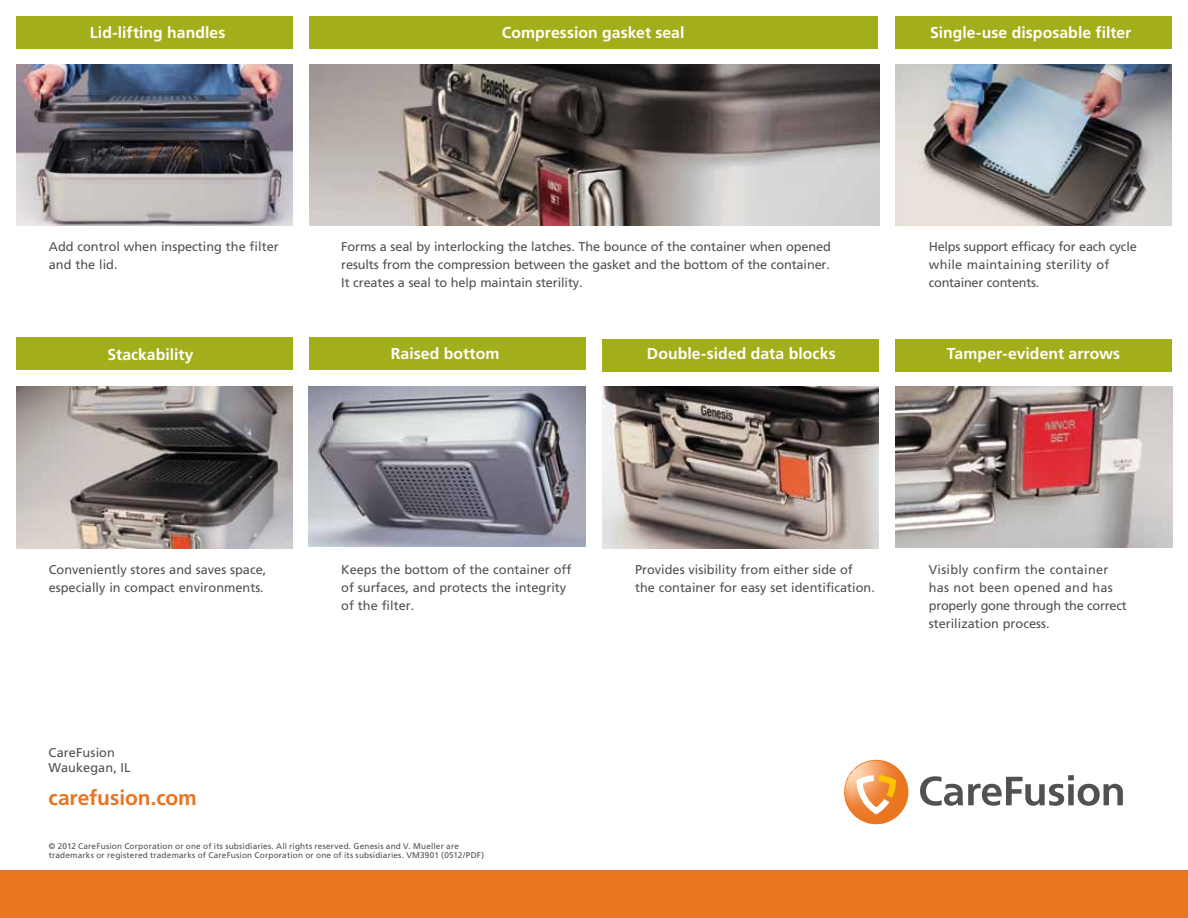
<style>
.page{position:relative;width:1188px;height:918px;background:#fff}
.page>*{position:absolute;margin:0;border:0;box-sizing:border-box;transform-origin:0 0}
.t1{font:700 21px "Frutiger";letter-spacing:-.005em;color:#ea741f}
.t2{font:700 15.75px "Frutiger";letter-spacing:.005em;color:#fff}
.t3{font:12.75px/18px "Frutiger";color:#505151}
.t4{font:12.75px/18px "Frutiger";letter-spacing:-.02em;color:#505151}
.t5{font:8.25px/9px "Frutiger";letter-spacing:.02em;color:#505151}
</style>
<div class="page">
<div style="left:0;top:870px;width:1188px;height:48px;background:#ea741f"></div>
<svg style="left:920px;top:775px;width:203px;height:31px"></svg>
<svg style="left:844px;top:760px;width:65px;height:65px"></svg>
<div style="left:16px;top:16px;width:277px;height:32px;background:#a3ae1b"></div>
<div style="left:16px;top:338px;width:277px;height:32px;background:#a3ae1b"></div>
<div style="left:895px;top:16px;width:277px;height:32px;background:#a3ae1b"></div>
<div style="left:895px;top:339px;width:277px;height:32px;background:#a3ae1b"></div>
<div style="left:310px;top:16px;width:568px;height:32px;background:#a3ae1b"></div>
<div style="left:309px;top:338px;width:276px;height:32px;background:#a3ae1b"></div>
<div style="left:603px;top:339px;width:276px;height:33px;background:#a3ae1b"></div>
<img style="left:16px;top:387px;width:277px;height:162px">
<img style="left:16px;top:65px;width:277px;height:160px">
<img style="left:603px;top:387px;width:275px;height:161px">
<img style="left:895px;top:65px;width:277px;height:160px">
<img style="left:895px;top:387px;width:278px;height:160px">
<img style="left:309px;top:65px;width:571px;height:160px">
<img style="left:309px;top:387px;width:276px;height:160px">
<p class="t2" style="left:90px;top:23px;width:137px">Lid-lifting handles</p>
<p class="t2" style="left:502px;top:23px;width:184px">Compression gasket seal</p>
<p class="t2" style="left:930px;top:23px;width:203px">Single-use disposable filter</p>
<p class="t3" style="left:49px;top:238px;width:231px">Add control when inspecting the filter and the lid.</p>
<p class="t3" style="left:341px;top:238px;width:491px;text-align:justify">Forms a seal by interlocking the latches. The bounce of the container when opened results from the compression between the gasket and the bottom of the container.<br>It creates a seal to help maintain sterility.</p>
<p class="t4" style="left:929px;top:238px;width:209px">Helps support efficacy for each cycle while maintaining sterility of container contents.</p>
<p class="t2" style="left:108px;top:345px;width:88px">Stackability</p>
<p class="t2" style="left:391px;top:344px;width:110px">Raised bottom</p>
<p class="t2" style="left:647px;top:345px;width:190px">Double-sided data blocks</p>
<p class="t2" style="left:947px;top:345px;width:175px">Tamper-evident arrows</p>
<p class="t3" style="left:49px;top:561px;width:219px">Conveniently stores and saves space, especially in compact environments.</p>
<p class="t3" style="left:341px;top:561px;width:232px">Keeps the bottom of the container off of surfaces, and protects the integrity of the filter.</p>
<p class="t3" style="left:49px;top:745px;width:84px;line-height:15px">CareFusion<br>Waukegan, IL</p>
<h1 class="t1" style="left:49px;top:786px;width:150px">carefusion.com</h1>
<p class="t5" style="left:49px;top:841px;width:437px">© 2012 CareFusion Corporation or one of its subsidiaries. All rights reserved. Genesis and V. Mueller are trademarks or registered trademarks of CareFusion Corporation or one of its subsidiaries. VM3901 (0512/PDF)</p>
<p class="t3" style="left:635px;top:561px;width:241px">Provides visibility from either side of the container for easy set identification.</p>
<p class="t3" style="left:929px;top:561px;width:199px">Visibly confirm the container has not been opened and has properly gone through the correct sterilization process.</p>
</div>
